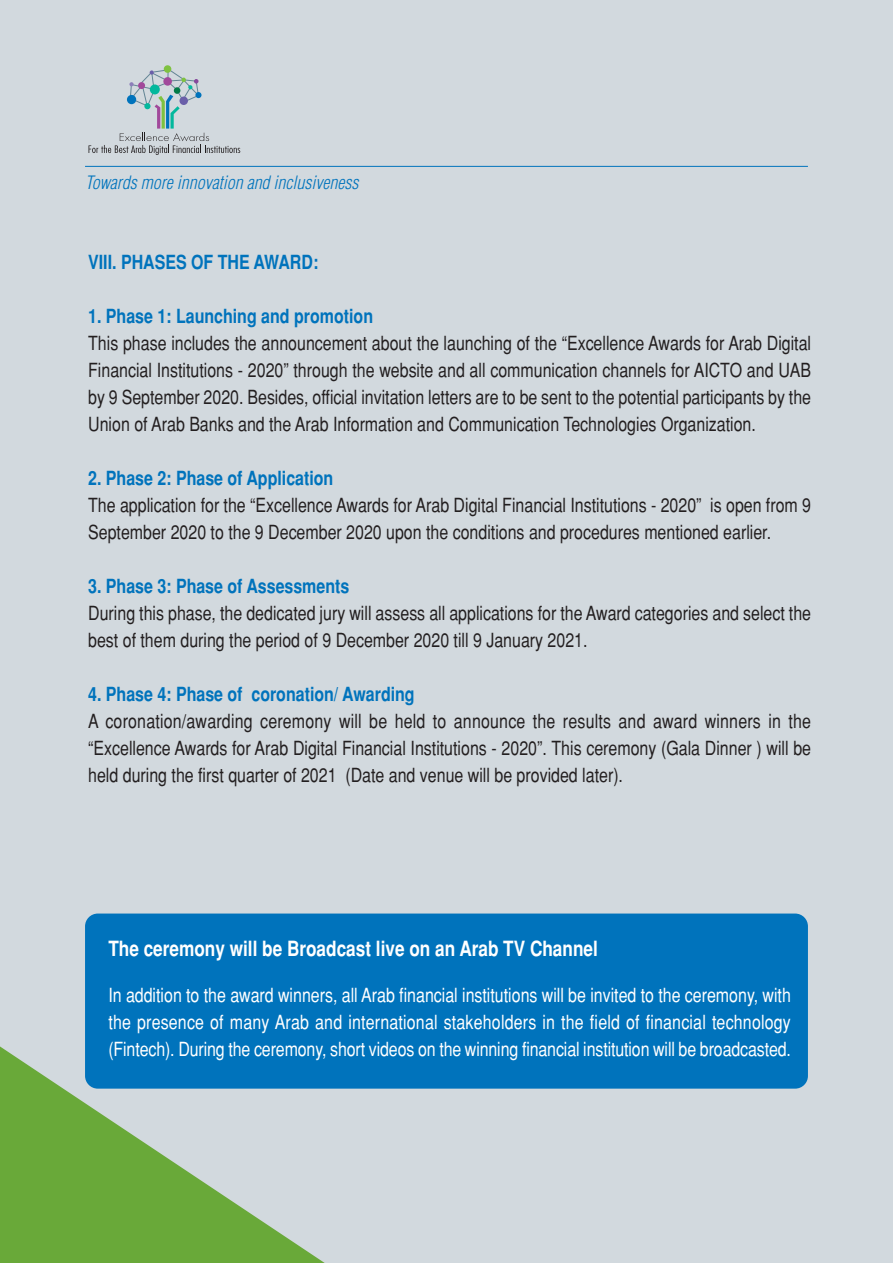
<style>
.page{position:relative;width:893px;height:1263px;background:#d2d9de}
.page>*{position:absolute;margin:0;border:0;box-sizing:border-box;transform-origin:0 0}
.t1{font:700 21px "Helvetica";color:#fff;scale:.82 1}
.t2{font:19.5px/27px "Helvetica";color:#231f20;text-align:justify;scale:.82 1}
.t3{font:19.5px/27px "Helvetica";letter-spacing:-.01em;color:#fff;text-align:justify;scale:.82 1}
.t4{font:700 19.5px "Helvetica";color:#0073bc;scale:.82 1}
.t5{font:italic 300 condensed 18px "Helvetica";color:#0073bc}
</style>
<div class="page">
<div style="left:85px;top:913px;width:723px;height:176px;background:#0073bc;border-radius:13px"></div>
<div style="left:164px;top:65px;width:7px;height:8px;background:#7fc241;border-radius:50%"></div>
<svg style="left:89px;top:70px;width:151px;height:85px"></svg>
<hr style="left:85px;top:166px;width:723px;height:1px;background:#0073bc">
<svg style="left:0;top:1046px;width:325px;height:217px"></svg>
<p class="t5" style="left:85px;top:175px;width:279px">Towards more innovation and inclusiveness</p>
<p class="t4" style="left:88px;top:255px;width:282px">VIII. PHASES OF THE AWARD:</p>
<p class="t4" style="left:88px;top:309px;width:349px">1. Phase 1: Launching and promotion</p>
<p class="t2" style="left:88px;top:332px;width:883px">This phase includes the announcement about the launching of the “Excellence Awards for Arab Digital Financial Institutions - 2020” through the website and all communication channels for AICTO and UAB by 9 September 2020. Besides, official invitation letters are to be sent to the potential participants by the Union of Arab Banks and the Arab Information and Communication Technologies Organization.</p>
<p class="t4" style="left:88px;top:471px;width:301px">2. Phase 2: Phase of Application</p>
<p class="t2" style="left:88px;top:494px;width:883px">The application for the “Excellence Awards for Arab Digital Financial Institutions - 2020” is open from 9<br>September 2020 to the 9 December 2020 upon the conditions and procedures mentioned earlier.</p>
<p class="t4" style="left:88px;top:579px;width:320px">3. Phase 3: Phase of Assessments</p>
<p class="t2" style="left:88px;top:602px;width:883px">During this phase, the dedicated jury will assess all applications for the Award categories and select the best of them during the period of 9 December 2020 till 9 January 2021.</p>
<p class="t4" style="left:88px;top:687px;width:400px">4. Phase 4: Phase of coronation/ Awarding</p>
<p class="t2" style="left:88px;top:710px;width:883px">A coronation/awarding ceremony will be held to announce the results and award winners in the “Excellence Awards for Arab Digital Financial Institutions - 2020”. This ceremony (Gala Dinner ) will be held during the first quarter of 2021 (Date and venue will be provided later).</p>
<p class="t1" style="left:108px;top:941px;width:598px">The ceremony will be Broadcast live on an Arab TV Channel</p>
<p class="t3" style="left:108px;top:984px;width:834px">In addition to the award winners, all Arab financial institutions will be invited to the ceremony, with the presence of many Arab and international stakeholders in the field of financial technology (Fintech). During the ceremony, short videos on the winning financial institution will be broadcasted.</p>
</div>
